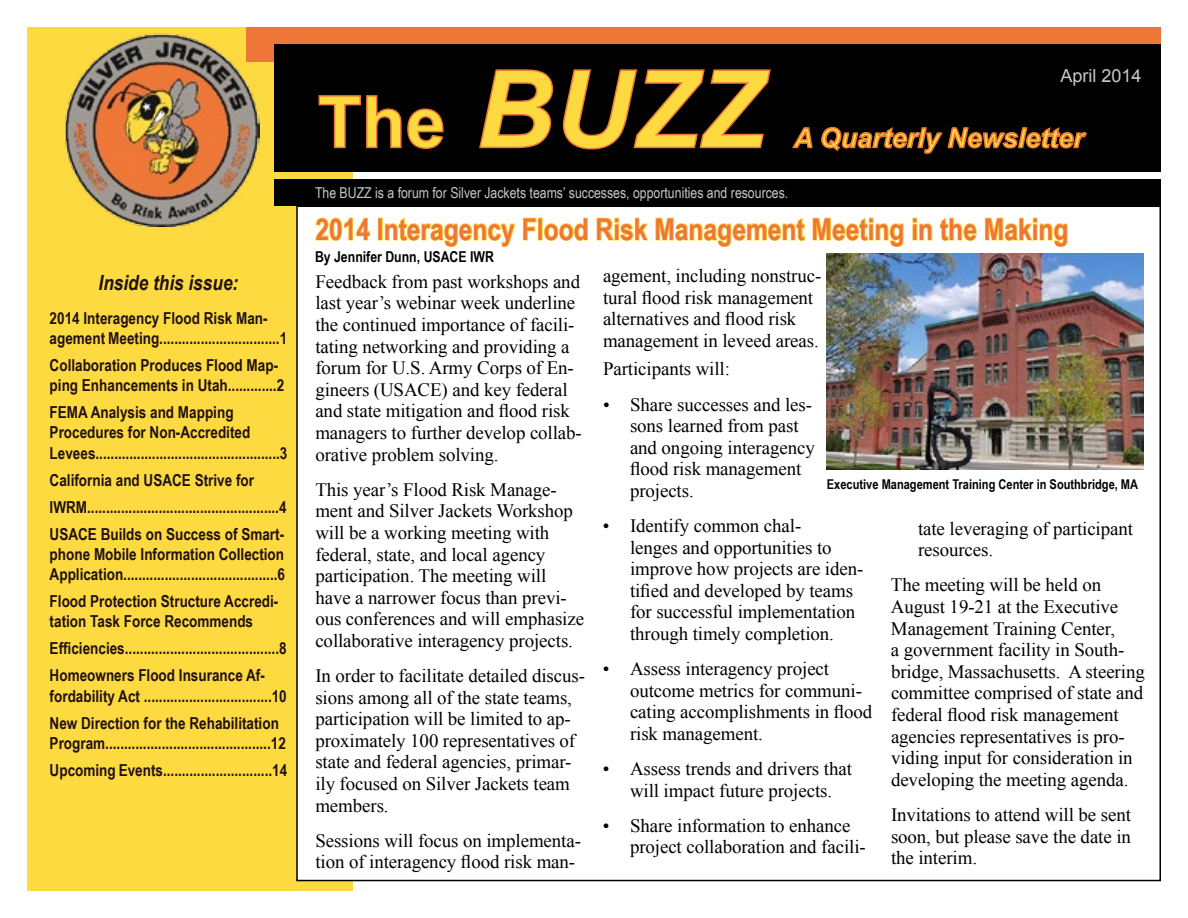
<style>
.page{position:relative;width:1188px;height:918px;background:#fff}
.page>*{position:absolute;margin:0;border:0;box-sizing:border-box;transform-origin:0 0}
.t1{font:italic 700 108px "Arial";color:#feda41}
.t2{font:700 30px "Arial Narrow";color:#ee7737}
.t3{font:italic 700 27px "Arial";color:#feda41}
.t4{font:italic 700 21px "Arial Narrow";color:#201112}
.t5{font:18.9px/21.6px "Times New Roman";letter-spacing:-.005em;color:#000}
.t6{font:18px "Arial";color:#c7c8ca}
.t7{font:700 16.5px/20.2px "Arial Narrow";color:#201112}
.t8{font:15px "Arial Narrow";color:#c7c8ca}
.t9{font:700 15px "Arial Narrow";color:#000}
.t10{font:700 13.5px "Arial Narrow";color:#000}
.s1{font-style:normal;font-size:72px}
</style>
<div class="page">
<div style="left:27px;top:27px;width:325px;height:864px;background:#feda41"></div>
<div style="left:246px;top:27px;width:915px;height:35px;background:#ee7737"></div>
<div style="left:274px;top:44px;width:887px;height:128px;background:#000"></div>
<div style="left:274px;top:179px;width:887px;height:27px;background:#000"></div>
<img style="left:64px;top:33px;width:196px;height:194px">
<svg style="left:318px;top:95px;width:126px;height:54px"></svg>
<svg style="left:479px;top:69px;width:75px;height:80px"></svg>
<svg style="left:562px;top:69px;width:209px;height:81px"></svg>
<svg style="left:792px;top:127px;width:21px;height:22px"></svg>
<svg style="left:821px;top:127px;width:266px;height:27px"></svg>
<div style="left:296px;top:206px;width:865px;height:675px;background:#fff;border:2px solid #000"></div>
<svg style="left:315px;top:217px;width:56px;height:24px"></svg>
<div style="left:378px;top:218px;width:5px;height:23px;border:2px solid #feda41"></div>
<svg style="left:384px;top:217px;width:153px;height:30px"></svg>
<div style="left:538px;top:218px;width:5px;height:23px;border:2px solid #feda41"></div>
<svg style="left:544px;top:217px;width:44px;height:24px"></svg>
<svg style="left:596px;top:208px;width:210px;height:39px"></svg>
<svg style="left:812px;top:208px;width:93px;height:39px"></svg>
<svg style="left:912px;top:218px;width:21px;height:23px"></svg>
<svg style="left:939px;top:217px;width:38px;height:24px"></svg>
<svg style="left:984px;top:208px;width:85px;height:39px"></svg>
<img style="left:827px;top:253px;width:316px;height:217px">
<p class="t4" style="left:99px;top:267px;width:141px">Inside this issue:</p>
<p class="t7" style="left:50px;top:307px;width:239px">2014 Interagency Flood Risk Man&shy;agement Meeting................................1</p>
<p class="t7" style="left:50px;top:354px;width:236px">Collaboration Produces Flood Map&shy;ping Enhancements in Utah.............2</p>
<p class="t7" style="left:50px;top:401px;width:239px">FEMA Analysis and Mapping<br>Procedures for Non-Accredited<br>Levees.................................................3</p>
<p class="t7" style="left:50px;top:466px;width:238px;line-height:27px">California and USACE Strive for<br>IWRM...................................................4<br>USACE Builds on Success of Smart-</p>
<p class="t7" style="left:50px;top:543px;width:237px">phone Mobile Information Collection<br>Application.........................................6</p>
<p class="t7" style="left:50px;top:590px;width:230px">Flood Protection Structure Accredi&shy;tation Task Force Recommends</p>
<p class="t7" style="left:50px;top:634px;width:238px;line-height:27px">Efficiencies.........................................8<br>Homeowners Flood Insurance Af-</p>
<p class="t7" style="left:50px;top:682px;width:239px;line-height:27px">fordability Act ..................................10<br>New Direction for the Rehabilitation</p>
<p class="t7" style="left:50px;top:729px;width:239px;line-height:27px">Program............................................12<br>Upcoming Events.............................14</p>
<h1 class="t1" style="left:318px;top:37px;width:447px"><span class="s1">The</span> BUZZ</h1>
<p class="t6" style="left:1061px;top:64px;width:83px">April 2014</p>
<h3 class="t3" style="left:794px;top:120px;width:292px">A Quarterly Newsletter</h3>
<p class="t8" style="left:315px;top:182px;width:475px">The BUZZ is a forum for Silver Jackets teams’ successes, opportunities and resources.</p>
<h2 class="t2" style="left:315px;top:207px;width:755px">2014 Interagency Flood Risk Management Meeting in the Making</h2>
<p class="t5" style="left:315px;top:270px;width:268px">Feedback from past workshops and last year’s webinar week underline the continued importance of facili&shy;tating networking and providing a forum for U.S. Army Corps of En&shy;gineers (USACE) and key federal and state mitigation and flood risk managers to further develop collab&shy;orative problem solving.</p>
<p class="t5" style="left:315px;top:478px;width:270px">This year’s Flood Risk Manage&shy;ment and Silver Jackets Workshop will be a working meeting with federal, state, and local agency participation. The meeting will have a narrower focus than previ&shy;ous conferences and will emphasize collaborative interagency projects.</p>
<p class="t5" style="left:315px;top:665px;width:271px">In order to facilitate detailed discus&shy;sions among all of the state teams, participation will be limited to ap&shy;proximately 100 representatives of state and federal agencies, primar&shy;ily focused on Silver Jackets team members.</p>
<p class="t5" style="left:315px;top:829px;width:267px">Sessions will focus on implementa&shy;tion of interagency flood risk man-</p>
<p class="t9" style="left:315px;top:245px;width:181px">By Jennifer Dunn, USACE IWR</p>
<p class="t5" style="left:603px;top:265px;width:220px">agement, including nonstruc&shy;tural flood risk management alternatives and flood risk management in leveed areas.</p>
<p class="t5" style="left:603px;top:358px;width:129px">Participants will:</p>
<p class="t5" style="left:630px;top:393px;width:186px;text-indent:-27px">• Share successes and les&shy;sons learned from past and ongoing interagency flood risk management projects.</p>
<p class="t5" style="left:630px;top:515px;width:235px;text-indent:-27px">• Identify common chal-<br>lenges and opportunities to improve how projects are iden&shy;tified and developed by teams for successful implementation through timely completion.</p>
<p class="t5" style="left:630px;top:658px;width:244px;text-indent:-27px">• Assess interagency project outcome metrics for communi&shy;cating accomplishments in flood risk management.</p>
<p class="t5" style="left:603px;top:758px;width:250px;text-align:center">• Assess trends and drivers that will impact future projects.</p>
<p class="t5" style="left:630px;top:814px;width:237px;text-indent:-27px">• Share information to enhance project collaboration and facili-</p>
<p class="t10" style="left:827px;top:474px;width:313px">Executive Management Training Center in Southbridge, MA</p>
<p class="t5" style="left:918px;top:517px;width:217px">tate leveraging of participant resources.</p>
<p class="t5" style="left:891px;top:574px;width:255px">The meeting will be held on<br>August 19-21 at the Executive<br>Management Training Center,<br>a government facility in South&shy;bridge, Massachusetts. A steering committee comprised of state and federal flood risk management agencies representatives is pro&shy;viding input for consideration in developing the meeting agenda.</p>
<p class="t5" style="left:891px;top:804px;width:242px;text-align:justify">Invitations to attend will be sent soon, but please save the date in the interim.</p>
</div>
